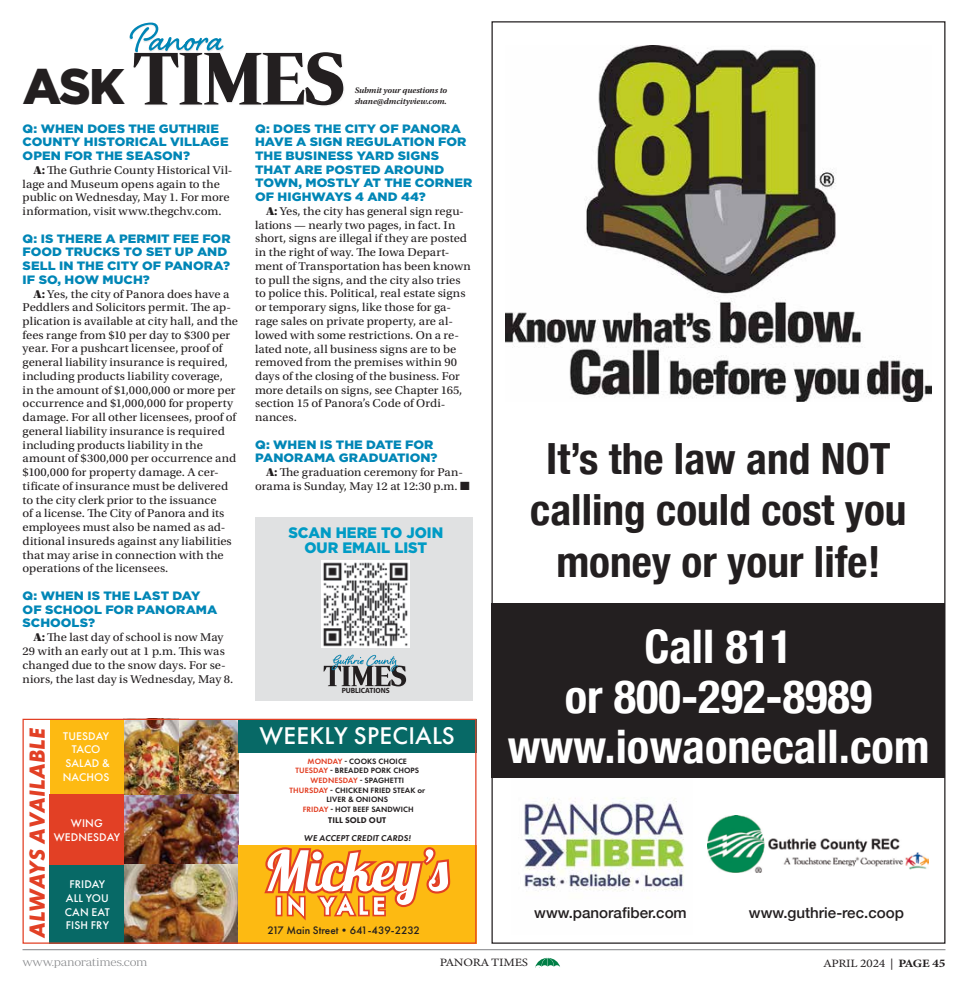
<style>
.page{position:relative;width:968px;height:990px;background:#fff}
.page>*{position:absolute;margin:0;border:0;box-sizing:border-box;transform-origin:0 0}
.t1{font:900 50px "Gotham";color:#231f20}
.t2{font:700 condensed 46.25px/50px "Helvetica Neue";color:#fff;text-align:center}
.t3{font:700 condensed 43px/51.6px "Helvetica Neue";color:#231f20;text-align:center}
.t4{font:500 25.12px "Futura PT";letter-spacing:.01em;color:#fff}
.t5{font:italic 700 22.62px "Futura PT";letter-spacing:.01em;color:#e24025}
.t6{font:900 15.12px/15.1px "Gotham";color:#009bc5;text-align:center}
.t7{font:500 15px "Helvetica Neue";color:#231f20}
.t8{font:900 12.12px/13.8px "Gotham";letter-spacing:.005em;color:#0086b6;scale:1.06 1}
.t9{font:11.88px/13.8px "Utopia Std";color:#231f20;scale:1.06 1}
.t10{font:500 11.62px/13.9px "Futura PT";letter-spacing:.01em;color:#fff;text-align:center}
.t11{font:11.25px "Minion Variable Concept";letter-spacing:-.02em;color:#231f20;scale:1.13 1}
.t12{font:500 11.25px "Futura PT";color:#231f20}
.t13{font:11.25px "Periodico Display Xt Lg";letter-spacing:-.02em;color:#808285;scale:1.13 1}
.t14{font:italic 600 8.75px "Futura PT";letter-spacing:.01em;color:#231f20}
.t15{font:800 8.62px "Futura PT";letter-spacing:.01em;color:#231f20}
.t16{font:italic 600 8.5px/11.2px "Utopia Std";letter-spacing:-.01em;color:#231f20}
.t17{font:600 8px/9.6px "Futura PT";letter-spacing:.01em;color:#231f20;text-align:center}
.t18{font:700 7.62px "Myriad Pro";letter-spacing:-.005em;color:#231f20}
.s1{font-family:"Utopia Std Black Headline"}
.s2{color:#e24025}
.s3{font-size:8.25px}
</style>
<div class="page">
<hr style="left:22px;top:949px;width:923px;height:1px;background:#808285">
<svg style="left:535px;top:958px;width:25px;height:9px"></svg>
<svg style="left:130px;top:23px;width:213px;height:82px"></svg>
<div style="left:255px;top:518px;width:217px;height:183px;background:#e0e1e2"></div>
<img style="left:322px;top:561px;width:87px;height:87px">
<div style="left:323px;top:665px;width:84px;height:22px;background:#231f20;opacity:.05"></div>
<div style="left:331px;top:654px;width:67px;height:18px;background:#231f20;opacity:.25"></div>
<svg style="left:323px;top:655px;width:83px;height:31px"></svg>
<div style="left:50px;top:865px;width:74px;height:79px;background:#076966"></div>
<img style="left:178px;top:721px;width:60px;height:73px">
<img style="left:124px;top:794px;width:114px;height:71px">
<img style="left:124px;top:721px;width:54px;height:73px">
<div style="left:50px;top:719px;width:74px;height:75px;background:#fdba12"></div>
<img style="left:124px;top:865px;width:114px;height:77px">
<div style="left:238px;top:845px;width:238px;height:99px;background:#fdba12"></div>
<div style="left:50px;top:794px;width:74px;height:71px;background:#e24025"></div>
<div style="left:238px;top:719px;width:238px;height:34px;background:#076966"></div>
<svg style="left:264px;top:847px;width:187px;height:74px"></svg>
<div style="left:23px;top:719px;width:453px;height:225px;border:1px solid #e24025"></div>
<img style="left:524px;top:797px;width:161px;height:94px">
<img style="left:505px;top:46px;width:426px;height:355px">
<div style="left:491px;top:603px;width:454px;height:175px;background:#231f20"></div>
<img style="left:707px;top:816px;width:221px;height:57px">
<h1 class="t1" style="left:23px;top:57px;width:103px">ASK</h1>
<p class="t8" style="left:23px;top:121px;width:196px">Q: WHEN DOES THE GUTHRIE<br>COUNTY HISTORICAL VILLAGE<br>OPEN FOR THE SEASON?</p>
<p class="t9" style="left:23px;top:163px;width:199px;text-indent:11px"><span class="s1">A:</span> The Guthrie County Historical Vil&shy;lage and Museum opens again to the public on Wednesday, May 1. For more information, visit www.thegchv.com.</p>
<p class="t8" style="left:23px;top:231px;width:198px">Q: IS THERE A PERMIT FEE FOR<br>FOOD TRUCKS TO SET UP AND<br>SELL IN THE CITY OF PANORA?<br>IF SO, HOW MUCH?</p>
<p class="t9" style="left:23px;top:287px;width:205px;text-indent:11px"><span class="s1">A:</span> Yes, the city of Panora does have a Peddlers and Solicitors permit. The ap&shy;plication is available at city hall, and the fees range from $10 per day to $300 per year. For a pushcart licensee, proof of general liability insurance is required, including products liability coverage,<br>in the amount of $1,000,000 or more per occurrence and $1,000,000 for property damage. For all other licensees, proof of general liability insurance is required including products liability in the amount of $300,000 per occurrence and $100,000 for property damage. A cer&shy;tificate of insurance must be delivered to the city clerk prior to the issuance<br>of a license. The City of Panora and its employees must also be named as ad&shy;ditional insureds against any liabilities that may arise in connection with the operations of the licensees.</p>
<p class="t8" style="left:23px;top:589px;width:185px">Q: WHEN IS THE LAST DAY<br>OF SCHOOL FOR PANORAMA<br>SCHOOLS?</p>
<p class="t9" style="left:23px;top:631px;width:200px;text-indent:11px"><span class="s1">A:</span> The last day of school is now May 29 with an early out at 1 p.m. This was changed due to the snow days. For se&shy;niors, the last day is Wednesday, May 8.</p>
<h3 class="t5" style="left:23px;top:938px;width:211px;rotate:-90deg">ALWAYS AVAILABLE</h3>
<p class="t10" style="left:63px;top:729px;width:48px">TUESDAY<br>TACO<br>SALAD &amp;<br>NACHOS</p>
<p class="t10" style="left:54px;top:816px;width:68px">WING<br>WEDNESDAY</p>
<p class="t10" style="left:65px;top:877px;width:46px">FRIDAY<br>ALL YOU<br>CAN EAT<br>FISH FRY</p>
<p class="t16" style="left:355px;top:85px;width:94px">Submit your questions to shane@dmcityview.com.</p>
<p class="t8" style="left:255px;top:121px;width:206px">Q: DOES THE CITY OF PANORA<br>HAVE A SIGN REGULATION FOR<br>THE BUSINESS YARD SIGNS<br>THAT ARE POSTED AROUND<br>TOWN, MOSTLY AT THE CORNER<br>OF HIGHWAYS 4 AND 44?</p>
<p class="t9" style="left:255px;top:204px;width:205px;text-indent:11px"><span class="s1">A:</span> Yes, the city has general sign regu&shy;lations — nearly two pages, in fact. In short, signs are illegal if they are posted in the right of way. The Iowa Depart&shy;ment of Transportation has been known to pull the signs, and the city also tries to police this. Political, real estate signs or temporary signs, like those for ga&shy;rage sales on private property, are al&shy;lowed with some restrictions. On a re&shy;lated note, all business signs are to be removed from the premises within 90 days of the closing of the business. For more details on signs, see Chapter 165, section 15 of Panora’s Code of Ordi&shy;nances.</p>
<p class="t8" style="left:255px;top:437px;width:174px">Q: WHEN IS THE DATE FOR<br>PANORAMA GRADUATION?</p>
<p class="t9" style="left:255px;top:466px;width:204px;text-align:center"><span class="s1">A:</span> The graduation ceremony for Pan&shy;orama is Sunday, May 12 at 12:30 p.m. ■</p>
<p class="t6" style="left:288px;top:525px;width:156px">SCAN HERE TO JOIN<br>OUR EMAIL LIST</p>
<p class="t18" style="left:342px;top:685px;width:49px">PUBLICATIONS</p>
<h3 class="t4" style="left:259px;top:720px;width:197px">WEEKLY SPECIALS</h3>
<p class="t17" style="left:289px;top:756px;width:137px"><span class="s2">MONDAY</span> - COOKS CHOICE<br><span class="s2">TUESDAY</span> - BREADED PORK CHOPS<br><span class="s2">WEDNESDAY</span> - SPAGHETTI<br><span class="s2">THURSDAY</span> - CHICKEN FRIED STEAK <span class="s3">or<br></span>LIVER &amp; ONIONS<br><span class="s2">FRIDAY</span> - HOT BEEF SANDWICH</p>
<p class="t15" style="left:328px;top:815px;width:59px">TILL SOLD OUT</p>
<p class="t14" style="left:304px;top:832px;width:108px">WE ACCEPT CREDIT CARDS!</p>
<p class="t12" style="left:267px;top:923px;width:154px">217 Main Street•641-439-2232</p>
<h3 class="t3" style="left:530px;top:429px;width:378px">It’s the law and NOT calling could cost you money or your life!</h3>
<h2 class="t2" style="left:507px;top:618px;width:423px">Call 811<br>or 800-292-8989 www.iowaonecall.com</h2>
<p class="t7" style="left:534px;top:901px;width:154px">www.panorafiber.com</p>
<p class="t7" style="left:749px;top:901px;width:156px">www.guthrie-rec.coop</p>
<p class="t13" style="left:22px;top:956px;width:112px">www.panoratimes.com</p>
<p class="t11" style="left:440px;top:955px;width:80px">PANORA TIMES</p>
<p class="t11" style="left:823px;top:955px;width:109px">APRIL 2024 | PAGE 45</p>
</div>
